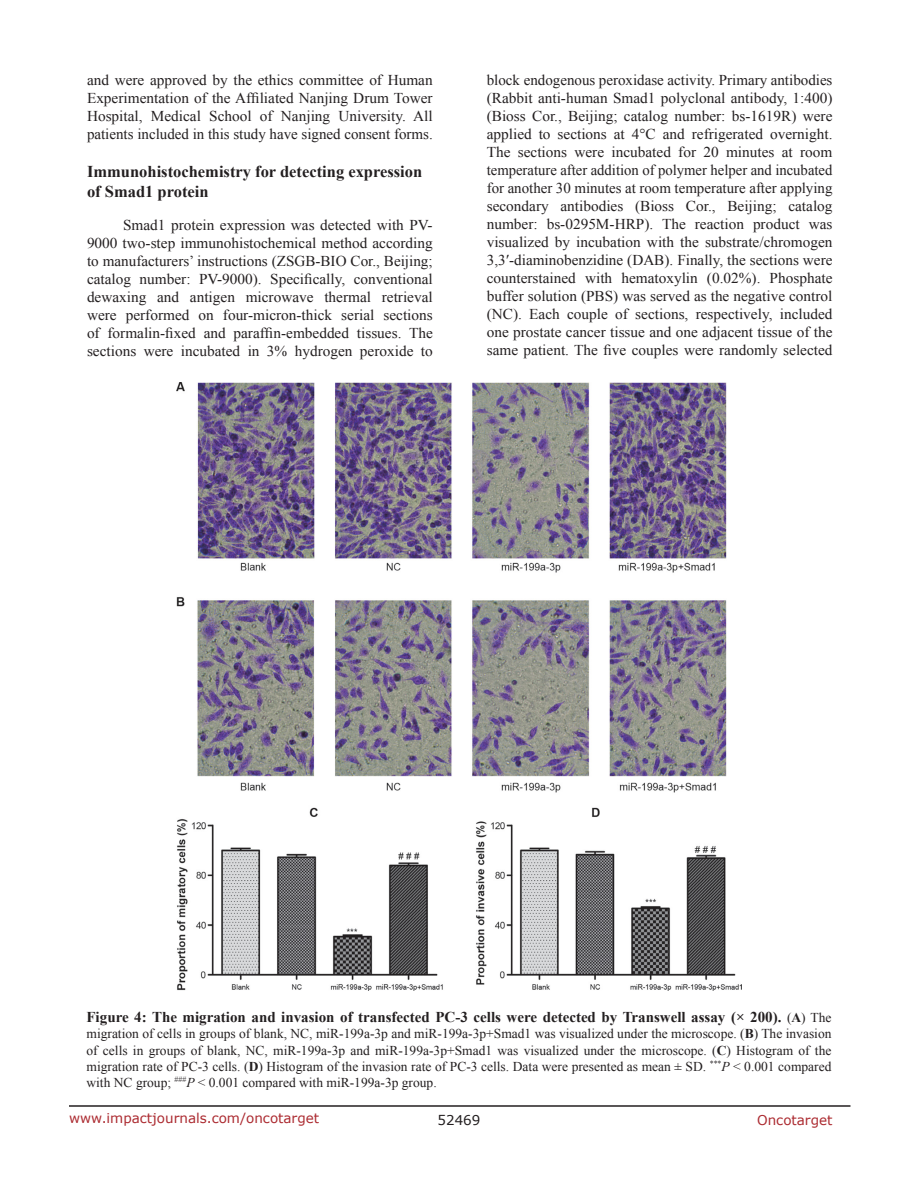
<style>
.page{position:relative;width:918px;height:1188px;background:#fff}
.page>*{position:absolute;margin:0;border:0;box-sizing:border-box;transform-origin:0 0}
.SubHeading_middle{font:700 16.5px/19.8px "Times New Roman";color:#231f20}
.BodyText{font:15px/18px "Times New Roman";color:#231f20;text-align:justify}
.FigureText{font:700 15px "Times New Roman";color:#231f20}
.FigureText-2{font:13.5px/16.2px "Times New Roman";color:#231f20;text-align:justify}
.t1{font:13.5px "Verdana";color:#ac2b31}
.t2{font:13.5px "Verdana";color:#231f20}
.s1{font-weight:400;font-size:13.5px}
.s2{font-size:13.5px}
.s3{font-weight:700}
.s4{font-style:italic}
</style>
<div class="page">
<hr style="left:69px;top:1105px;width:781px;height:2px;background:#231f20">
<img style="left:177px;top:382px;width:564px;height:608px">
<p class="BodyText" style="left:87px;top:71px;width:347px">and were approved by the ethics committee of Human Experimentation of the Affiliated Nanjing Drum Tower Hospital, Medical School of Nanjing University. All patients included in this study have signed consent forms.</p>
<p class="SubHeading_middle" style="left:87px;top:161px;width:337px">Immunohistochemistry for detecting expression of Smad1 protein</p>
<p class="BodyText" style="left:87px;top:216px;width:347px;text-indent:36px">Smad1 protein expression was detected with PV-9000 two-step immunohistochemical method according to manufacturers’ instructions (ZSGB-BIO Cor., Beijing; catalog number: PV-9000). Specifically, conventional dewaxing and antigen microwave thermal retrieval were performed on four-micron-thick serial sections of formalin-fixed and paraffin-embedded tissues. The sections were incubated in 3% hydrogen peroxide to</p>
<p class="BodyText" style="left:487px;top:71px;width:347px">block endogenous peroxidase activity. Primary antibodies (Rabbit anti-human Smad1 polyclonal antibody, 1:400) (Bioss Cor., Beijing; catalog number: bs-1619R) were applied to sections at 4°C and refrigerated overnight.<br>The sections were incubated for 20 minutes at room temperature after addition of polymer helper and incubated for another 30 minutes at room temperature after applying secondary antibodies (Bioss Cor., Beijing; catalog number: bs-0295M-HRP). The reaction product was visualized by incubation with the substrate/chromogen 3,3′-diaminobenzidine (DAB). Finally, the sections were counterstained with hematoxylin (0.02%). Phosphate buffer solution (PBS) was served as the negative control (NC). Each couple of sections, respectively, included one prostate cancer tissue and one adjacent tissue of the same patient. The five couples were randomly selected</p>
<p class="FigureText" style="left:86px;top:1007px;width:747px">Figure 4: The migration and invasion of transfected PC-3 cells were detected by Transwell assay (× 200). <span class="s1">(</span><span class="s2">A</span><span class="s1">) The</span></p>
<p class="FigureText-2" style="left:86px;top:1025px;width:747px">migration of cells in groups of blank, NC, miR-199a-3p and miR-199a-3p+Smad1 was visualized under the microscope. (<span class="s3">B</span>) The invasion of cells in groups of blank, NC, miR-199a-3p and miR-199a-3p+Smad1 was visualized under the microscope. (<span class="s3">C</span>) Histogram of the migration rate of PC-3 cells. (<span class="s3">D</span>) Histogram of the invasion rate of PC-3 cells. Data were presented as mean ± SD. <sup>***</sup><span class="s4">P</span> &lt; 0.001 compared with NC group; <sup>###</sup><span class="s4">P</span> &lt; 0.001 compared with miR-199a-3p group.</p>
<p class="t1" style="left:69px;top:1109px;width:252px">www.impactjournals.com/oncotarget</p>
<p class="t2" style="left:438px;top:1111px;width:44px">52469</p>
<p class="t1" style="left:757px;top:1111px;width:77px">Oncotarget</p>
</div>
